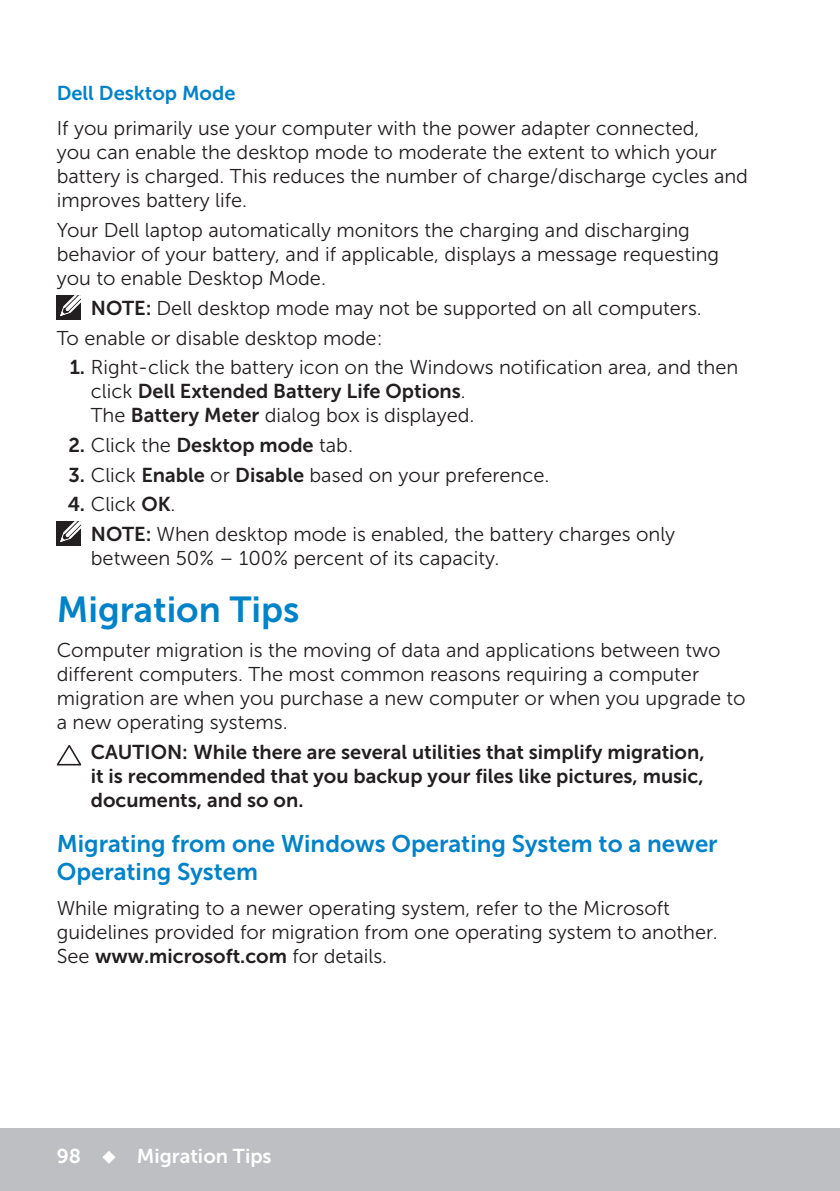
<style>
.page{position:relative;width:840px;height:1191px;background:#fff}
.page>*{position:absolute;margin:0;border:0;box-sizing:border-box;transform-origin:0 0}
.Head1{font:36px "Museo Sans For Dell 700";color:#0082c8}
.Head2{font:24px/28px "Museo Sans For Dell 700";color:#0082c8}
.Paragraph{font:20px/24px "Museo Sans For Dell 300";color:#231f20}
.Note{font:20px/24px "Museo Sans For Dell 700";color:#231f20;text-align:justify}
.Note-2{font:20px/24px "Museo Sans For Dell 300";color:#231f20}
.t1{font:20px "Museo Sans For Dell 700";color:#fff}
.Head3{font:20px "Museo Sans For Dell 700";color:#0082c8}
.s1{font-family:"Museo Sans For Dell 700"}
.s2{font-family:"Museo Sans For Dell 300"}
</style>
<div class="page">
<div style="left:0;top:1128px;width:839px;height:63px;background:#bebfc2"></div>
<div style="left:57px;top:295px;width:24px;height:24px;background:#231f20"></div>
<svg style="left:60px;top:295px;width:21px;height:22px"></svg>
<div style="left:57px;top:521px;width:24px;height:24px;background:#231f20"></div>
<svg style="left:60px;top:521px;width:21px;height:22px"></svg>
<svg style="left:57px;top:745px;width:25px;height:21px"></svg>
<p class="Head3" style="left:57px;top:82px;width:180px">Dell Desktop Mode</p>
<p class="Paragraph" style="left:57px;top:117px;width:692px">If you primarily use your computer with the power adapter connected,<br>you can enable the desktop mode to moderate the extent to which your battery is charged. This reduces the number of charge/discharge cycles and improves battery life.</p>
<p class="Paragraph" style="left:57px;top:218px;width:663px">Your Dell laptop automatically monitors the charging and discharging behavior of your battery, and if applicable, displays a message requesting you to enable Desktop Mode.</p>
<p class="Note-2" style="left:91px;top:296px;width:612px"><span class="s1">NOTE:</span> Dell desktop mode may not be supported on all computers.</p>
<p class="Paragraph" style="left:57px;top:326px;width:327px">To enable or disable desktop mode:</p>
<p class="Paragraph" style="left:91px;top:355px;width:648px;text-indent:-21px"><span class="s1">1.</span> Right-click the battery icon on the Windows notification area, and then click <span class="s1">Dell Extended Battery Life Options</span>.<br>The <span class="s1">Battery Meter</span> dialog box is displayed.</p>
<p class="Note" style="left:68px;top:433px;width:286px">2. <span class="s2">Click the</span> Desktop mode <span class="s2">tab.</span></p>
<p class="Paragraph" style="left:69px;top:463px;width:482px"><span class="s1">3.</span> Click <span class="s1">Enable</span> or <span class="s1">Disable</span> based on your preference.</p>
<p class="Paragraph" style="left:68px;top:492px;width:109px"><span class="s1">4.</span> Click <span class="s1">OK</span>.</p>
<p class="Note-2" style="left:91px;top:522px;width:585px"><span class="s1">NOTE:</span> When desktop mode is enabled, the battery charges only between 50% – 100% percent of its capacity.</p>
<p class="Head1" style="left:57px;top:589px;width:244px">Migration Tips</p>
<p class="Paragraph" style="left:57px;top:638px;width:690px">Computer migration is the moving of data and applications between two different computers. The most common reasons requiring a computer migration are when you purchase a new computer or when you upgrade to a new operating systems.</p>
<p class="Note" style="left:91px;top:740px;width:615px">CAUTION: While there are several utilities that simplify migration, it is recommended that you backup your files like pictures, music, documents, and so on.</p>
<p class="Head2" style="left:57px;top:829px;width:662px">Migrating from one Windows Operating System to a newer<br>Operating System</p>
<p class="Paragraph" style="left:57px;top:896px;width:662px">While migrating to a newer operating system, refer to the Microsoft guidelines provided for migration from one operating system to another.<br>See <span class="s1">www.microsoft.com</span> for details.</p>
<p class="t1" style="left:57px;top:1144px;width:216px">98 ◆ Migration Tips</p>
</div>
